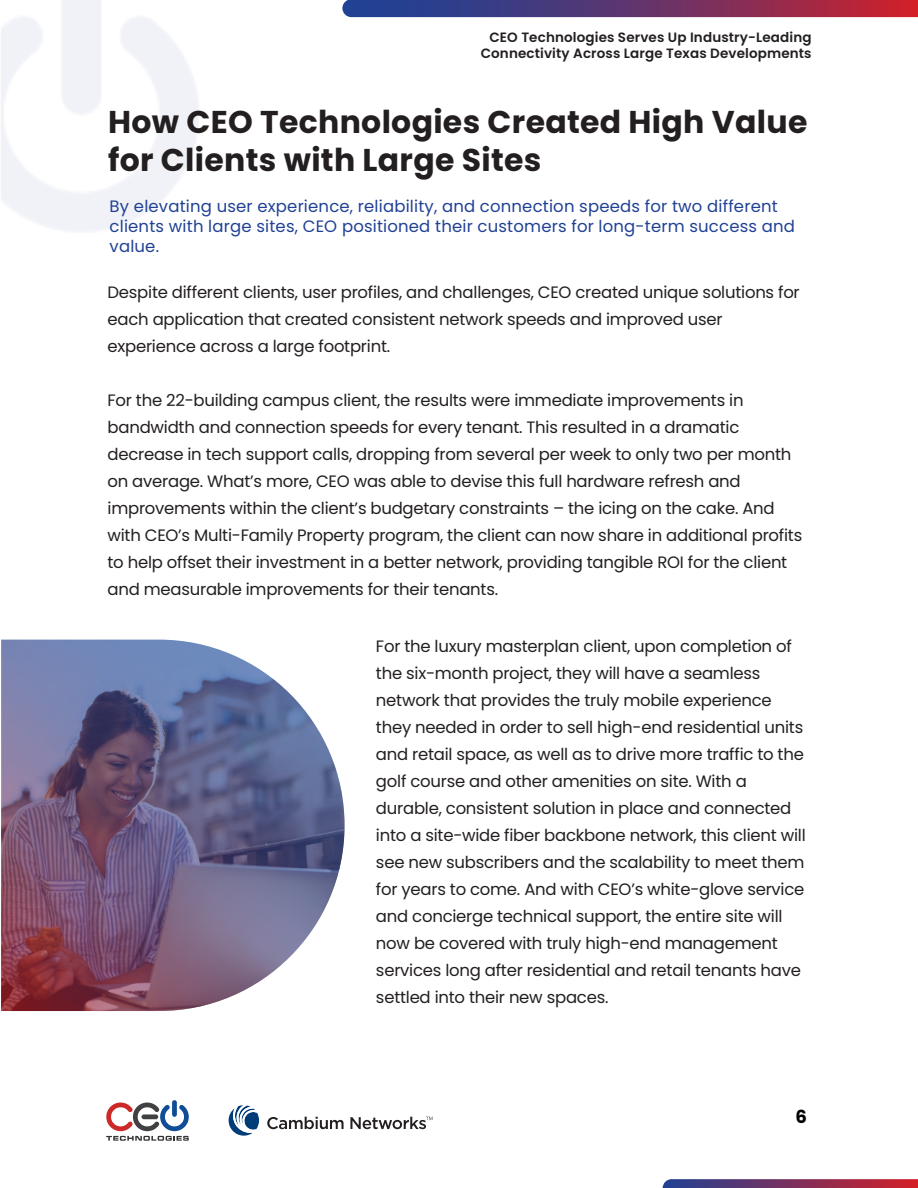
<style>
.page{position:relative;width:918px;height:1188px;background:#fff}
.page>*{position:absolute;margin:0;border:0;box-sizing:border-box;transform-origin:0 0}
.t1{font:700 31.5px/37.8px "Poppins";letter-spacing:.01em;color:#231f20}
.t2{font:700 18px "Poppins";color:#000}
.t3{font:16.5px/27px "Poppins";letter-spacing:-.015em;color:#231f20}
.t4{font:16.5px/19.8px "Poppins";letter-spacing:.01em;color:#204194}
.t5{font:600 13.5px/16.2px "Poppins";letter-spacing:.01em;color:#231f20;text-align:right}
</style>
<div class="page">
<svg style="left:1px;top:640px;width:344px;height:371px;background:#7f7393"></svg>
<svg style="left:342px;top:0;width:576px;height:17px;background:#683469"></svg>
<svg style="left:663px;top:1179px;width:255px;height:9px;background:#7e3560"></svg>
<svg style="left:106px;top:1100px;width:83px;height:41px"></svg>
<svg style="left:267px;top:1117px;width:77px;height:12px"></svg>
<svg style="left:350px;top:1117px;width:83px;height:12px"></svg>
<svg style="left:229px;top:1105px;width:30px;height:31px"></svg>
<p class="t5" style="left:481px;top:30px;width:332px">CEO Technologies Serves Up Industry-Leading<br>Connectivity Across Large Texas Developments</p>
<h1 class="t1" style="left:108px;top:103px;width:701px">How CEO Technologies Created High Value for Clients with Large Sites</h1>
<p class="t4" style="left:110px;top:197px;width:687px">By elevating user experience, reliability, and connection speeds for two different clients with large sites, CEO positioned their customers for long-term success and value.</p>
<p class="t3" style="left:108px;top:279px;width:694px">Despite different clients, user profiles, and challenges, CEO created unique solutions for each application that created consistent network speeds and improved user experience across a large footprint.</p>
<p class="t3" style="left:108px;top:387px;width:696px">For the 22-building campus client, the results were immediate improvements in bandwidth and connection speeds for every tenant. This resulted in a dramatic decrease in tech support calls, dropping from several per week to only two per month on average. What’s more, CEO was able to devise this full hardware refresh and improvements within the client’s budgetary constraints – the icing on the cake. And with CEO’s Multi-Family Property program, the client can now share in additional profits to help offset their investment in a better network, providing tangible ROI for the client and measurable improvements for their tenants.</p>
<p class="t3" style="left:376px;top:633px;width:431px">For the luxury masterplan client, upon completion of the six-month project, they will have a seamless network that provides the truly mobile experience they needed in order to sell high-end residential units and retail space, as well as to drive more traffic to the golf course and other amenities on site. With a durable, consistent solution in place and connected into a site-wide fiber backbone network, this client will see new subscribers and the scalability to meet them for years to come. And with CEO’s white-glove service and concierge technical support, the entire site will now be covered with truly high-end management services long after residential and retail tenants have settled into their new spaces.</p>
<p class="t2" style="left:795px;top:1106px;width:13px">6</p>
</div>
